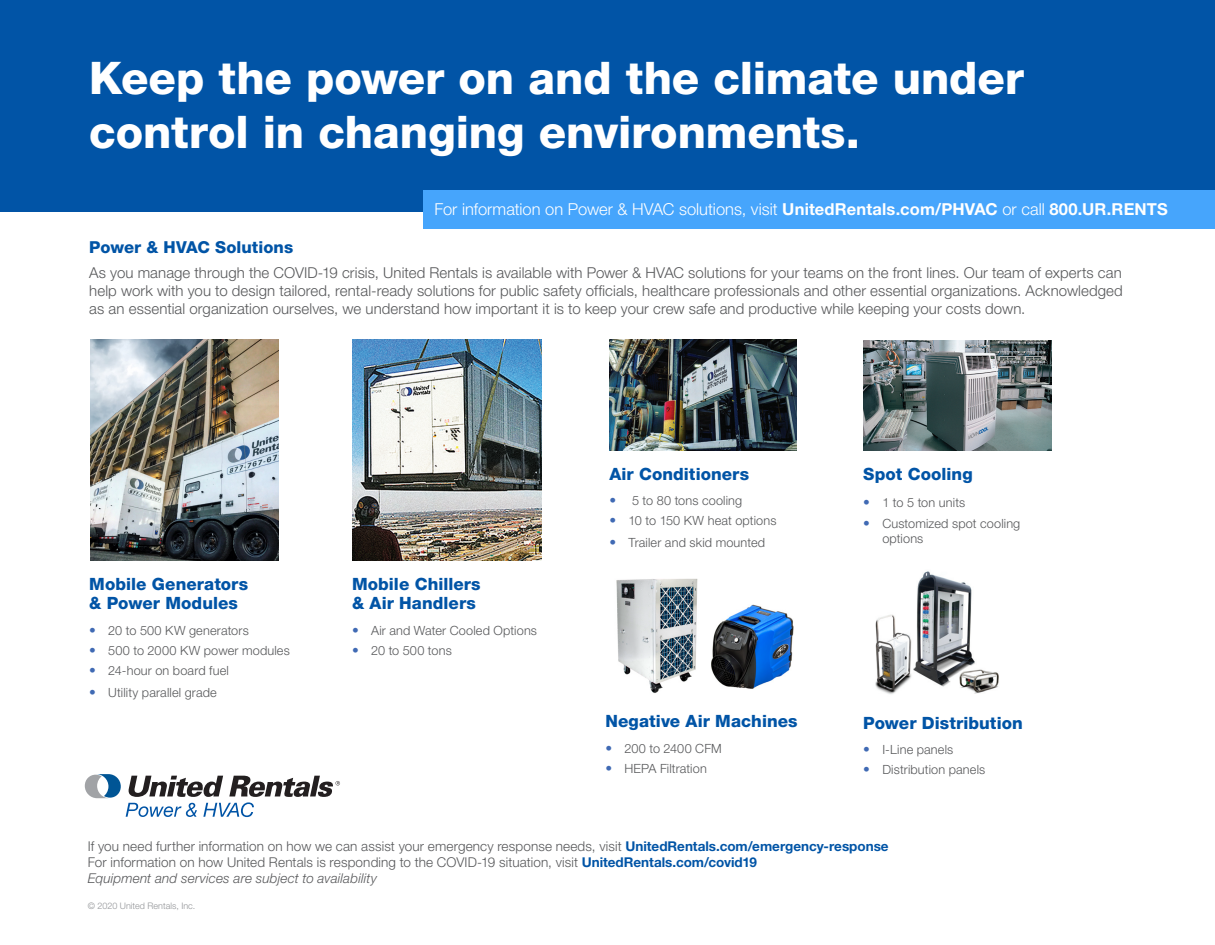
<style>
.page{position:relative;width:1215px;height:945px;background:#fff}
.page>*{position:absolute;margin:0;border:0;box-sizing:border-box;transform-origin:0 0}
.t1{font:800 45px "Helvetica Neue LT Std";letter-spacing:-.005em;color:#fff}
.Body_-_Header_12_14{font:800 16.95px/19.8px "Helvetica Neue LT Std";letter-spacing:.005em;color:#0154a6}
.t2{font:300 16.5px "Helvetica Neue LT Std";color:#fff}
.t3{font:800 16.5px "Helvetica Neue LT Std";letter-spacing:.005em;color:#0154a6}
.t4{font:300 15px/18px "Helvetica Neue LT Std";letter-spacing:.005em;color:#57585a;text-align:justify}
.BodyParagraph{font:300 13.5px "Helvetica Neue LT Std";letter-spacing:.01em;color:#57585a}
.BodyParagraph-2{font:italic 300 13.5px "Helvetica Neue LT Std";letter-spacing:.015em;color:#57585a}
.t5{font:300 12.75px/15.3px "Helvetica Neue LT Std";letter-spacing:.01em;color:#57585a}
.t6{font:300 9px "Helvetica Neue LT Std";color:#939598}
.s1{font-weight:700}
.s2{font-size:13.5px;color:#406ab4}
.s3{font-weight:700;color:#0154a6}
</style>
<div class="page">
<div style="left:0;top:0;width:1215px;height:212px;background:#0154a6"></div>
<svg style="left:85px;top:774px;width:255px;height:43px"></svg>
<div style="left:424px;top:190px;width:791px;height:38px;background:#46a5fc"></div>
<img style="left:863px;top:340px;width:188px;height:111px">
<img style="left:609px;top:340px;width:188px;height:110px">
<img style="left:352px;top:340px;width:190px;height:221px">
<img style="left:90px;top:340px;width:188px;height:221px">
<img style="left:875px;top:571px;width:124px;height:123px">
<img style="left:616px;top:578px;width:82px;height:115px">
<img style="left:711px;top:605px;width:82px;height:84px">
<p class="t1" style="left:89px;top:51px;width:936px">Keep the power on and the climate under</p>
<p class="t1" style="left:89px;top:105px;width:772px">control in changing environments.</p>
<p class="t2" style="left:434px;top:199px;width:735px">For information on Power &amp; HVAC solutions, visit <span class="s1">UnitedRentals.com/PHVAC</span> or call <span class="s1">800.UR.RENTS</span></p>
<p class="t3" style="left:89px;top:238px;width:206px">Power &amp; HVAC Solutions</p>
<p class="t4" style="left:89px;top:263px;width:1035px">As you manage through the COVID-19 crisis, United Rentals is available with Power &amp; HVAC solutions for your teams on the front lines. Our team of experts can help work with you to design tailored, rental-ready solutions for public safety officials, healthcare professionals and other essential organizations. Acknowledged as an essential organization ourselves, we understand how important it is to keep your crew safe and productive while keeping your costs down.</p>
<p class="Body_-_Header_12_14" style="left:89px;top:574px;width:160px">Mobile Generators &amp; Power Modules</p>
<p class="t5" style="left:89px;top:622px;width:161px"><span class="s2">•</span> 20 to 500 KW generators</p>
<p class="t5" style="left:89px;top:643px;width:202px"><span class="s2">•</span> 500 to 2000 KW power modules</p>
<p class="t5" style="left:89px;top:663px;width:141px"><span class="s2">•</span> 24-hour on board fuel</p>
<p class="t5" style="left:89px;top:685px;width:129px"><span class="s2">•</span> Utility parallel grade</p>
<p class="Body_-_Header_12_14" style="left:352px;top:574px;width:130px">Mobile Chillers &amp; Air Handlers</p>
<p class="t5" style="left:352px;top:622px;width:187px"><span class="s2">•</span> Air and Water Cooled Options</p>
<p class="t5" style="left:352px;top:643px;width:101px"><span class="s2">•</span> 20 to 500 tons</p>
<p class="Body_-_Header_12_14" style="left:609px;top:464px;width:141px">Air Conditioners</p>
<p class="t5" style="left:609px;top:492px;width:134px"><span class="s2">•</span> 5 to 80 tons cooling</p>
<p class="t5" style="left:609px;top:513px;width:168px"><span class="s2">•</span> 10 to 150 KW heat options</p>
<p class="t5" style="left:609px;top:535px;width:157px"><span class="s2">•</span> Trailer and skid mounted</p>
<p class="Body_-_Header_12_14" style="left:863px;top:464px;width:111px">Spot Cooling</p>
<p class="t5" style="left:863px;top:495px;width:103px"><span class="s2">•</span> 1 to 5 ton units</p>
<p class="t5" style="left:882px;top:515px;width:140px;text-indent:-19px"><span class="s2">•</span> Customized spot cooling options</p>
<p class="Body_-_Header_12_14" style="left:605px;top:711px;width:194px">Negative Air Machines</p>
<p class="t5" style="left:605px;top:740px;width:118px"><span class="s2">•</span> 200 to 2400 CFM</p>
<p class="t5" style="left:605px;top:761px;width:103px"><span class="s2">•</span> HEPA Filtration</p>
<p class="Body_-_Header_12_14" style="left:863px;top:713px;width:161px">Power Distribution</p>
<p class="t5" style="left:863px;top:742px;width:92px"><span class="s2">•</span> I-Line panels</p>
<p class="t5" style="left:863px;top:762px;width:124px"><span class="s2">•</span> Distribution panels</p>
<p class="BodyParagraph" style="left:88px;top:838px;width:802px">If you need further information on how we can assist your emergency response needs, visit <span class="s3">UnitedRentals.com/emergency-response</span></p>
<p class="BodyParagraph" style="left:88px;top:854px;width:671px">For information on how United Rentals is responding to the COVID-19 situation, visit <span class="s3">UnitedRentals.com/covid19</span></p>
<p class="BodyParagraph-2" style="left:88px;top:870px;width:291px">Equipment and services are subject to availability</p>
<p class="t6" style="left:88px;top:901px;width:109px">© 2020 United Rentals, Inc.</p>
</div>
